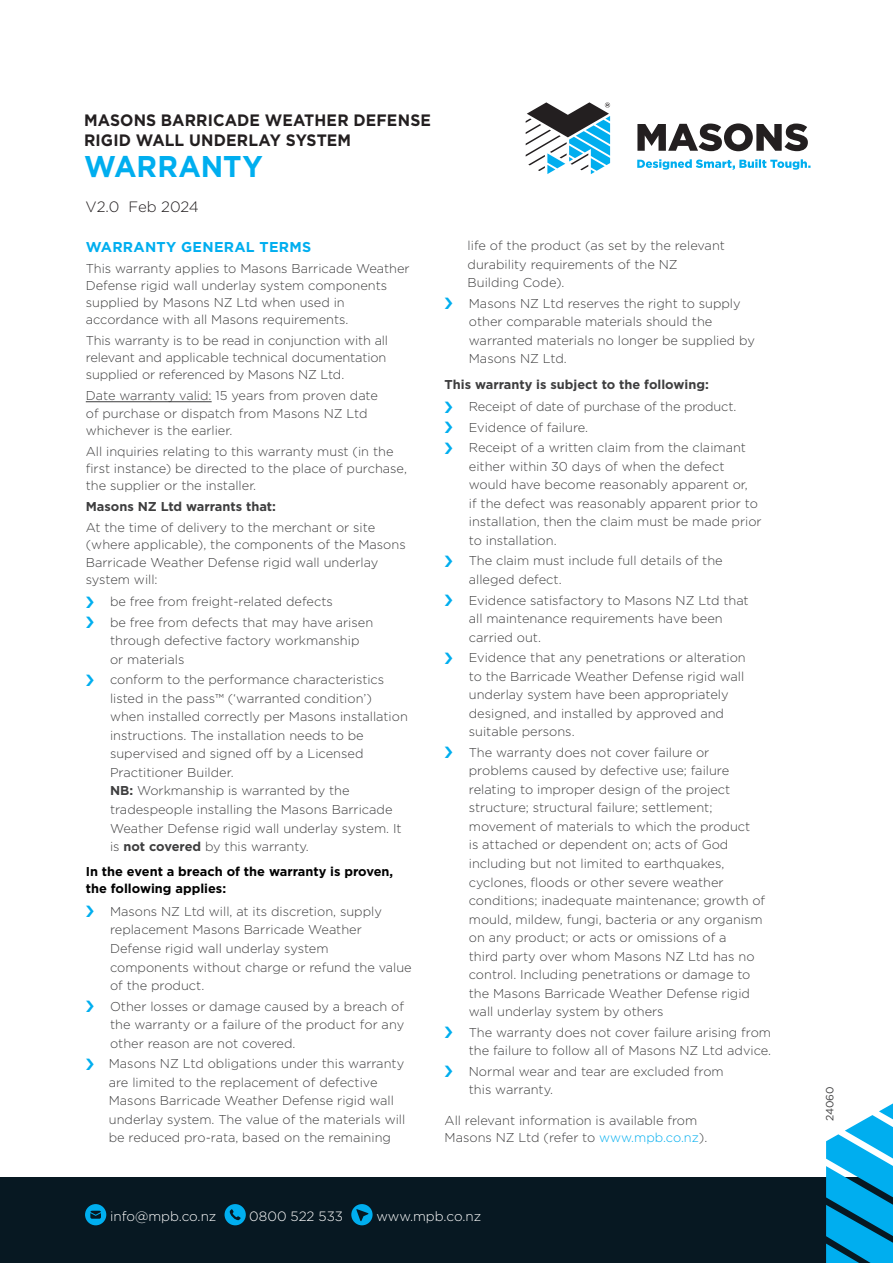
<style>
.page{position:relative;width:893px;height:1263px;background:#fff}
.page>*{position:absolute;margin:0;border:0;box-sizing:border-box;transform-origin:0 0}
.t1{font:700 30px "Gotham";letter-spacing:-.005em;color:#00aeef;scale:.95 1}
.t2{font:700 16.5px/19.5px "Gotham";letter-spacing:.01em;color:#231f20;scale:.95 1}
.t3{font:300 15px "Gotham";letter-spacing:-.005em;color:#231f20}
.Heading_2{font:700 14.25px "Gotham";letter-spacing:.02em;color:#00aeef}
.t4{font:300 13.5px "Gotham";color:#fff}
.Body_Copy{font:300 12.9px/18.6px "Gotham";color:#3e3e3f}
.Heading_4{font:700 12.9px "Gotham";color:#3e3e3f}
.Body_Copy-2{font:700 12.9px/17.1px "Gotham";color:#000}
.Body_Copy-3{font:10.5px "Gotham";color:#3e3e3f}
.s1{font-weight:700}
.s2{color:#00aeef}
</style>
<div class="page">
<div style="left:0;top:1177px;width:893px;height:86px;background:#071822"></div>
<svg style="left:826px;top:1103px;width:67px;height:160px"></svg>
<svg style="left:85px;top:1204px;width:21px;height:21px"></svg>
<svg style="left:225px;top:1204px;width:21px;height:21px"></svg>
<svg style="left:351px;top:1204px;width:22px;height:21px"></svg>
<svg style="left:526px;top:102px;width:284px;height:72px"></svg>
<hr style="left:86px;top:401px;width:126px;height:1px;background:#3e3e3f">
<p class="t2" style="left:84px;top:111px;width:367px">MASONS BARRICADE WEATHER DEFENSE<br>RIGID WALL UNDERLAY SYSTEM</p>
<h1 class="t1" style="left:84px;top:146px;width:190px">WARRANTY</h1>
<p class="t3" style="left:86px;top:197px;width:115px">V2.0 Feb 2024</p>
<p class="Heading_2" style="left:86px;top:237px;width:227px">WARRANTY GENERAL TERMS</p>
<p class="Body_Copy" style="left:86px;top:259px;width:325px;line-height:17.1px">This warranty applies to Masons Barricade Weather Defense rigid wall underlay system components supplied by Masons NZ Ltd when used in accordance with all Masons requirements.</p>
<p class="Body_Copy" style="left:86px;top:332px;width:304px;line-height:17.1px">This warranty is to be read in conjunction with all relevant and applicable technical documentation supplied or referenced by Masons NZ Ltd.</p>
<p class="Body_Copy" style="left:86px;top:387px;width:294px;line-height:17.1px">Date warranty valid: 15 years from proven date of purchase or dispatch from Masons NZ Ltd whichever is the earlier.</p>
<p class="Body_Copy" style="left:86px;top:442px;width:323px;line-height:17.1px">All inquiries relating to this warranty must (in the first instance) be directed to the place of purchase, the supplier or the installer.</p>
<p class="Heading_4" style="left:86px;top:498px;width:192px">Masons NZ Ltd warrants that:</p>
<p class="Body_Copy" style="left:86px;top:519px;width:321px;line-height:17.1px">At the time of delivery to the merchant or site (where applicable), the components of the Masons Barricade Weather Defense rigid wall underlay system will:</p>
<p class="Body_Copy" style="left:110px;top:592px;width:224px">be free from freight-related defects</p>
<p class="Body_Copy" style="left:110px;top:613px;width:265px">be free from defects that may have arisen through defective factory workmanship or materials</p>
<p class="Body_Copy" style="left:110px;top:670px;width:299px">conform to the performance characteristics listed in the pass™ (‘warranted condition’) when installed correctly per Masons installation instructions. The installation needs to be supervised and signed off by a Licensed Practitioner Builder.<br><span class="s1">NB:</span> Workmanship is warranted by the tradespeople installing the Masons Barricade Weather Defense rigid wall underlay system. It is <span class="s1">not covered</span> by this warranty.</p>
<p class="Body_Copy-2" style="left:86px;top:863px;width:309px">In the event a breach of the warranty is proven, the following applies:</p>
<p class="Body_Copy" style="left:110px;top:902px;width:303px">Masons NZ Ltd will, at its discretion, supply replacement Masons Barricade Weather Defense rigid wall underlay system<br>components without charge or refund the value of the product.</p>
<p class="Body_Copy" style="left:110px;top:996px;width:296px;text-align:justify">Other losses or damage caused by a breach of the warranty or a failure of the product for any other reason are not covered.</p>
<p class="Body_Copy" style="left:109px;top:1054px;width:298px">Masons NZ Ltd obligations under this warranty are limited to the replacement of defective Masons Barricade Weather Defense rigid wall underlay system. The value of the materials will be reduced pro-rata, based on the remaining</p>
<p class="Body_Copy" style="left:468px;top:236px;width:259px">life of the product (as set by the relevant durability requirements of the NZ<br>Building Code).</p>
<p class="Body_Copy" style="left:469px;top:294px;width:288px">Masons NZ Ltd reserves the right to supply other comparable materials should the warranted materials no longer be supplied by Masons NZ Ltd.</p>
<p class="Heading_4" style="left:445px;top:375px;width:266px">This warranty is subject to the following:</p>
<p class="Body_Copy" style="left:469px;top:397px;width:269px">Receipt of date of purchase of the product.</p>
<p class="Body_Copy" style="left:469px;top:418px;width:121px">Evidence of failure.</p>
<p class="Body_Copy" style="left:469px;top:438px;width:294px">Receipt of a written claim from the claimant either within 30 days of when the defect would have become reasonably apparent or,<br>if the defect was reasonably apparent prior to installation, then the claim must be made prior to installation.</p>
<p class="Body_Copy" style="left:469px;top:551px;width:255px">The claim must include full details of the alleged defect.</p>
<p class="Body_Copy" style="left:469px;top:590px;width:281px">Evidence satisfactory to Masons NZ Ltd that all maintenance requirements have been carried out.</p>
<p class="Body_Copy" style="left:469px;top:648px;width:278px">Evidence that any penetrations or alteration to the Barricade Weather Defense rigid wall underlay system have been appropriately designed, and installed by approved and suitable persons.</p>
<p class="Body_Copy" style="left:469px;top:743px;width:298px">The warranty does not cover failure or problems caused by defective use; failure relating to improper design of the project structure; structural failure; settlement; movement of materials to which the product<br>is attached or dependent on; acts of God including but not limited to earthquakes, cyclones, floods or other severe weather conditions; inadequate maintenance; growth of mould, mildew, fungi, bacteria or any organism on any product; or acts or omissions of a<br>third party over whom Masons NZ Ltd has no control. Including penetrations or damage to the Masons Barricade Weather Defense rigid wall underlay system by others</p>
<p class="Body_Copy" style="left:469px;top:1022px;width:304px">The warranty does not cover failure arising from the failure to follow all of Masons NZ Ltd advice.</p>
<p class="Body_Copy" style="left:469px;top:1061px;width:256px">Normal wear and tear are excluded from this warranty.</p>
<p class="Body_Copy" style="left:445px;top:1111px;width:264px;line-height:17.1px">All relevant information is available from<br>Masons NZ Ltd (refer to <span class="s2">www.mpb.co.nz</span>).</p>
<p class="t4" style="left:110px;top:1207px;width:108px">info@mpb.co.nz</p>
<p class="t4" style="left:249px;top:1207px;width:95px">0800 522 533</p>
<p class="t4" style="left:376px;top:1207px;width:106px">www.mpb.co.nz</p>
<p class="Body_Copy-3" style="left:823px;top:1121px;width:36px;rotate:-90deg">24060</p>
</div>
